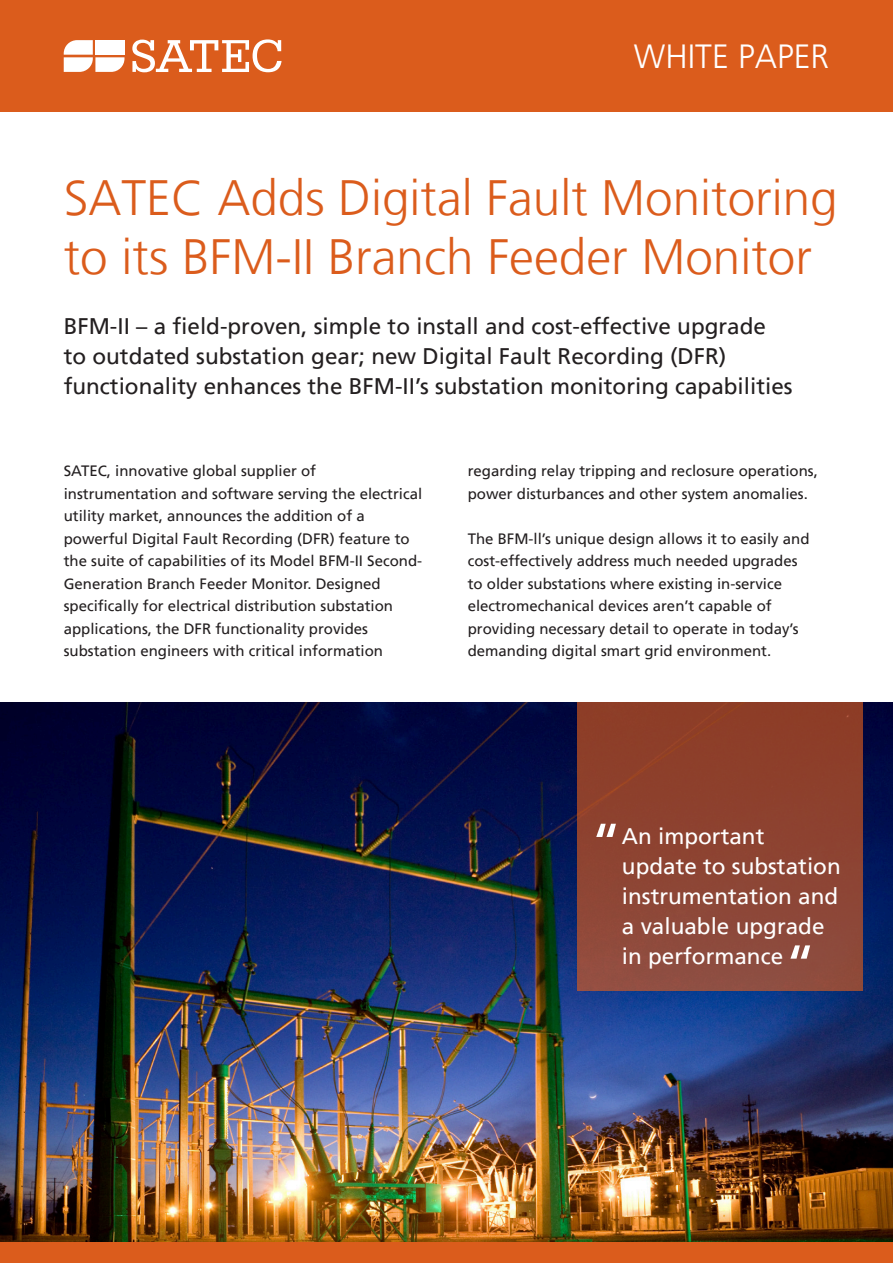
<style>
.page{position:relative;width:893px;height:1263px;background:#fff}
.page>*{position:absolute;margin:0;border:0;box-sizing:border-box;transform-origin:0 0}
.t1{font:54px "Frutiger LT";color:#fff}
.t2{font:300 49.5px/59.4px "Frutiger LT";color:#db5c1c}
.t3{font:300 33.45px "Frutiger LT";color:#fff}
.t4{font:22.5px/30px "Frutiger LT";color:#231f20}
.t5{font:22.5px/30px "Frutiger LT";color:#fff}
.t6{font:15px/22.5px "Frutiger LT";color:#231f20}
</style>
<div class="page">
<div style="left:0;top:1242px;width:893px;height:21px;background:#db5c1c"></div>
<div style="left:0;top:0;width:893px;height:112px;background:#db5c1c"></div>
<svg style="left:132px;top:39px;width:150px;height:33px"></svg>
<svg style="left:64px;top:40px;width:60px;height:32px;background:#f8e2d7"></svg>
<img style="left:0;top:702px;width:893px;height:540px">
<div style="left:577px;top:702px;width:286px;height:289px;background:linear-gradient(to bottom,#8d3b24,#8f4d40)"></div>
<h3 class="t3" style="left:634px;top:38px;width:197px">WHITE PAPER</h3>
<h2 class="t2" style="left:64px;top:169px;width:775px">SATEC Adds Digital Fault Monitoring to its BFM I I- Branch Feeder Monitor</h2>
<h3 class="t4" style="left:64px;top:311px;width:730px">BFM-II – a field-proven, simple to install and cost-effective upgrade to outdated substation gear; new Digital Fault Recording (DFR( functionality enhances the BFM- s’I I substation monitoring capabilities</h3>
<p class="t6" style="left:64px;top:460px;width:360px">SATEC, innovative global supplier of instrumentation and software serving the electrical utility market, announces the addition of a powerful Digital Fault Recording (DFR) feature to</p>
<p class="t6" style="left:64px;top:572px;width:319px">Generation Branch Feeder Monitor. Designed</p>
<p class="t6" style="left:64px;top:550px;width:360px">the suite of capabilities of its Model BFM-II Second-</p>
<p class="t6" style="left:64px;top:595px;width:331px">specifically for electrical distribution substation applications, the DFR functionality provides substation engineers with critical information</p>
<p class="t6" style="left:468px;top:460px;width:352px">regarding relay tripping and reclosure operations, power disturbances and other system anomalies.</p>
<p class="t6" style="left:468px;top:527px;width:343px">The BFM- s’l l unique design allows it to easily and cost-effectively address much needed upgrades to older substations where existing in-service electromechanical devices aren t’ capable of providing necessary detail to operate in today s’ demanding digital smart grid environment.</p>
<h1 class="t1" style="left:591px;top:811px;width:32px">”</h1>
<h3 class="t5" style="left:622px;top:821px;width:220px">An important update to substation instrumentation and a valuable upgrade in performance</h3>
<h1 class="t1" style="left:785px;top:932px;width:32px">”</h1>
</div>
